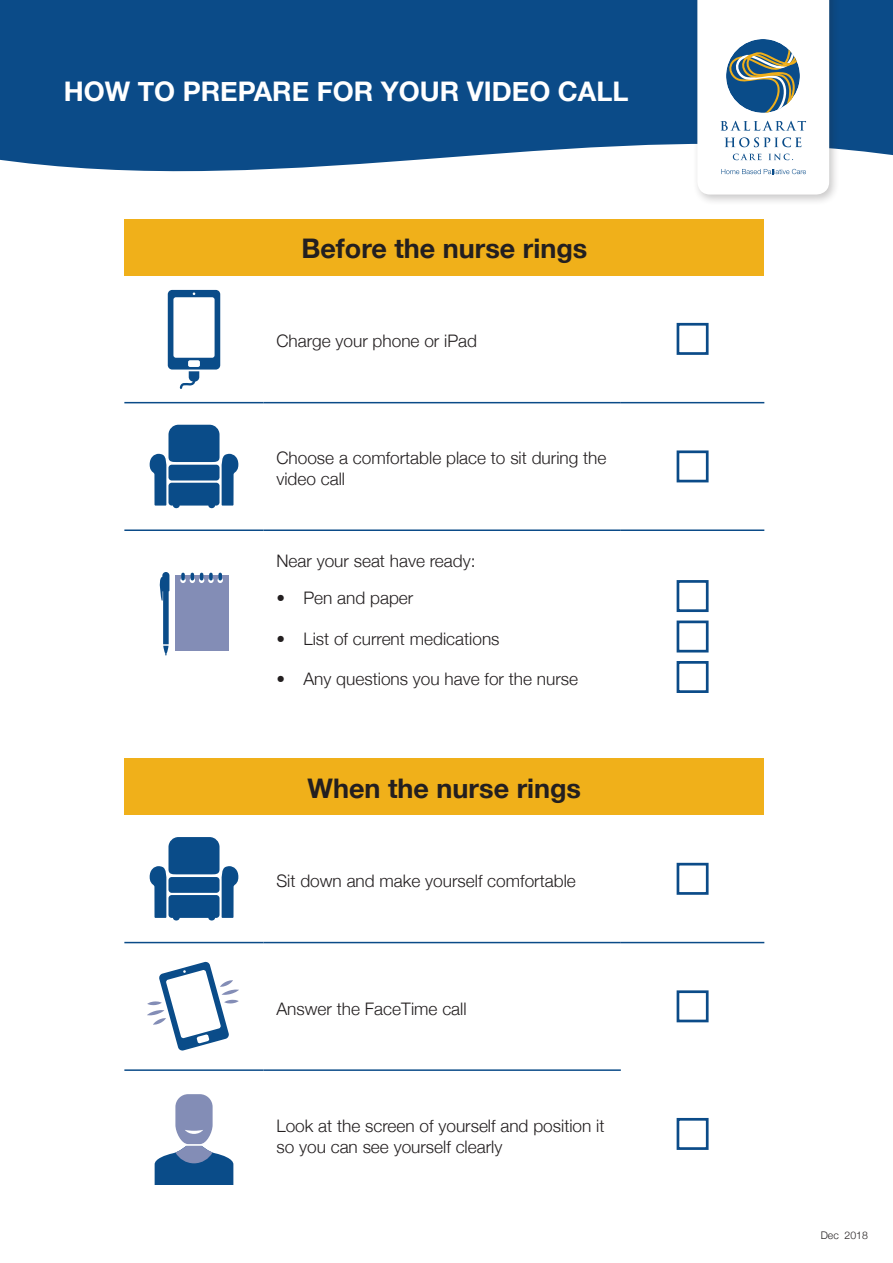
<style>
.page{position:relative;width:893px;height:1263px;background:#fff}
.page>*{position:absolute;margin:0;border:0;box-sizing:border-box;transform-origin:0 0}
.t1{font:700 27px "Helvetica Neue";color:#231f20}
.t2{font:700 27px "Helvetica Neue";color:#fff}
.Body{font:300 17.25px/20.7px "Helvetica Neue";color:#231f20}
.Body-2{font:300 10.5px "Helvetica Neue";color:#231f20}
</style>
<div class="page">
<svg style="left:0;top:0;width:893px;height:172px;background:#1c5790"></svg>
<div style="left:692px;top:0;width:149px;height:206px;background:#231f20;opacity:.25"></div>
<svg style="left:697px;top:0;width:132px;height:195px"></svg>
<div style="left:124px;top:219px;width:640px;height:56px;background:#f0b01a"></div>
<hr style="left:124px;top:402px;width:140px;height:1px;background:#0b4b88">
<hr style="left:264px;top:402px;width:357px;height:1px;background:#0b4b88">
<hr style="left:621px;top:402px;width:143px;height:1px;background:#0b4b88">
<hr style="left:124px;top:529px;width:140px;height:2px;background:#0b4b88">
<hr style="left:264px;top:529px;width:357px;height:2px;background:#0b4b88">
<hr style="left:621px;top:529px;width:143px;height:2px;background:#0b4b88">
<div style="left:168px;top:290px;width:52px;height:79px;background:#0a4c89;border-radius:4px"></div>
<div style="left:173px;top:297px;width:42px;height:61px;background:#fff;border-radius:2px"></div>
<div style="left:188px;top:360px;width:12px;height:7px;background:#fff;border-radius:2px"></div>
<svg style="left:179px;top:371px;width:20px;height:18px"></svg>
<div style="left:677px;top:323px;width:32px;height:32px;border:3px solid #0b4b88"></div>
<svg style="left:150px;top:425px;width:88px;height:83px"></svg>
<div style="left:677px;top:450px;width:32px;height:32px;border:3px solid #0b4b88"></div>
<div style="left:175px;top:576px;width:53px;height:75px;background:#838db6"></div>
<svg style="left:180px;top:573px;width:43px;height:10px"></svg>
<svg style="left:159px;top:572px;width:10px;height:83px"></svg>
<div style="left:677px;top:580px;width:32px;height:32px;border:3px solid #0b4b88"></div>
<div style="left:677px;top:620px;width:32px;height:32px;border:3px solid #0b4b88"></div>
<div style="left:677px;top:661px;width:32px;height:32px;border:3px solid #0b4b88"></div>
<div style="left:124px;top:759px;width:640px;height:56px;background:#f0b01a"></div>
<hr style="left:124px;top:942px;width:140px;height:1px;background:#0b4b88">
<hr style="left:264px;top:942px;width:357px;height:1px;background:#0b4b88">
<hr style="left:621px;top:942px;width:143px;height:1px;background:#0b4b88">
<hr style="left:124px;top:1069px;width:140px;height:2px;background:#0b4b88">
<hr style="left:264px;top:1069px;width:357px;height:2px;background:#0b4b88">
<svg style="left:150px;top:837px;width:88px;height:83px"></svg>
<div style="left:677px;top:863px;width:32px;height:32px;border:3px solid #0b4b88"></div>
<svg style="left:147px;top:961px;width:92px;height:90px"></svg>
<div style="left:677px;top:990px;width:32px;height:32px;border:3px solid #0b4b88"></div>
<svg style="left:155px;top:1094px;width:78px;height:91px"></svg>
<div style="left:677px;top:1118px;width:32px;height:32px;border:3px solid #0b4b88"></div>
<h1 class="t2" style="left:64px;top:70px;width:566px">HOW TO PREPARE FOR YOUR VIDEO CALL</h1>
<h2 class="t1" style="left:301px;top:227px;width:288px">Before the nurse rings</h2>
<p class="Body" style="left:276px;top:329px;width:202px">Charge your phone or iPad</p>
<p class="Body" style="left:276px;top:447px;width:332px">Choose a comfortable place to sit during the video call</p>
<p class="Body" style="left:276px;top:550px;width:201px">Near your seat have ready:</p>
<p class="Body" style="left:276px;top:587px;width:138px">• Pen and paper</p>
<p class="Body" style="left:276px;top:627px;width:225px">• List of current medications</p>
<p class="Body" style="left:276px;top:668px;width:303px">• Any questions you have for the nurse</p>
<h2 class="t1" style="left:308px;top:767px;width:275px">When the nurse rings</h2>
<p class="Body" style="left:276px;top:869px;width:301px">Sit down and make yourself comfortable</p>
<p class="Body" style="left:276px;top:997px;width:192px">Answer the FaceTime call</p>
<p class="Body" style="left:276px;top:1114px;width:330px">Look at the screen of yourself and position it so you can see yourself clearly</p>
<p class="Body-2" style="left:821px;top:1227px;width:49px">Dec 2018</p>
</div>
